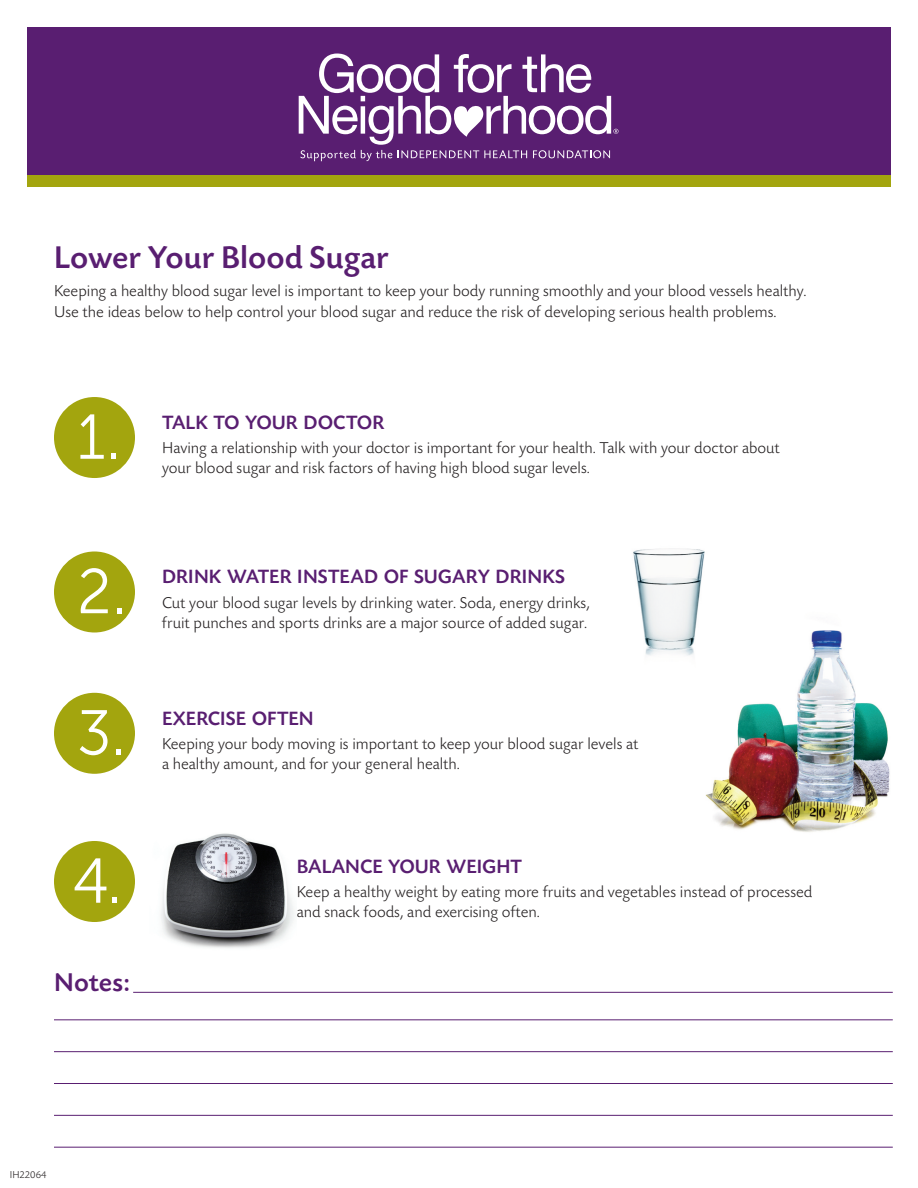
<style>
.page{position:relative;width:918px;height:1188px;background:#fff}
.page>*{position:absolute;margin:0;border:0;box-sizing:border-box;transform-origin:0 0}
.t1{font:63.15px "Museo Sans 300";color:#fff}
.t2{font:500 33px "Today BEF";color:#591e71}
.t3{font:500 27px "Today BEF";letter-spacing:.005em;color:#591e71}
.t4{font:500 20.25px "Today BEF";color:#591e71}
.t5{font:300 16.5px/19.8px "Today BEF";color:#231f20}
.t6{font:300 10.5px "Today BEF";color:#231f20}
</style>
<div class="page">
<img style="left:705px;top:630px;width:185px;height:202px">
<div style="left:27px;top:27px;width:864px;height:160px;background:#591e71"></div>
<div style="left:27px;top:175px;width:864px;height:12px;background:#a3a50e"></div>
<div style="left:54px;top:397px;width:81px;height:81px;background:#a3a50e;border-radius:50%"></div>
<div style="left:54px;top:552px;width:81px;height:81px;background:#a3a50e;border-radius:50%"></div>
<div style="left:593px;top:538px;width:133px;height:166px;background:#fff"></div>
<img style="left:633px;top:548px;width:72px;height:108px">
<div style="left:54px;top:693px;width:81px;height:81px;background:#a3a50e;border-radius:50%"></div>
<div style="left:54px;top:841px;width:81px;height:81px;background:#a3a50e;border-radius:50%"></div>
<hr style="left:54px;top:1019px;width:839px;height:1px;background:#591e71">
<hr style="left:133px;top:992px;width:760px;height:1px;background:#591e71">
<hr style="left:54px;top:1051px;width:839px;height:1px;background:#591e71">
<hr style="left:54px;top:1083px;width:839px;height:1px;background:#591e71">
<hr style="left:54px;top:1115px;width:839px;height:1px;background:#591e71">
<hr style="left:54px;top:1147px;width:839px;height:1px;background:#591e71">
<img style="left:161px;top:833px;width:133px;height:115px">
<svg style="left:299px;top:54px;width:319px;height:107px"></svg>
<h2 class="t2" style="left:54px;top:245px;width:336px">Lower Your Blood Sugar</h2>
<p class="t5" style="left:54px;top:281px;width:754px;line-height:21px">Keeping a healthy blood sugar level is important to keep your body running smoothly and your blood vessels healthy.<br>Use the ideas below to help control your blood sugar and reduce the risk of developing serious health problems.</p>
<h1 class="t1" style="left:77px;top:400px;width:45px">1.</h1>
<p class="t4" style="left:162px;top:415px;width:224px">TALK TO YOUR DOCTOR</p>
<p class="t5" style="left:162px;top:440px;width:619px">Having a relationship with your doctor is important for your health. Talk with your doctor about your blood sugar and risk factors of having high blood sugar levels.</p>
<h1 class="t1" style="left:77px;top:555px;width:51px">2.</h1>
<p class="t4" style="left:162px;top:569px;width:405px">DRINK WATER INSTEAD OF SUGARY DRINKS</p>
<p class="t5" style="left:162px;top:594px;width:429px">Cut your blood sugar levels by drinking water. Soda, energy drinks, fruit punches and sports drinks are a major source of added sugar.</p>
<h1 class="t1" style="left:77px;top:696px;width:50px">3.</h1>
<p class="t4" style="left:162px;top:710px;width:153px">EXERCISE OFTEN</p>
<p class="t5" style="left:162px;top:735px;width:478px">Keeping your body moving is important to keep your blood sugar levels at a healthy amount, and for your general health.</p>
<h1 class="t1" style="left:73px;top:844px;width:51px">4.</h1>
<p class="t4" style="left:297px;top:859px;width:227px">BALANCE YOUR WEIGHT</p>
<p class="t5" style="left:297px;top:884px;width:517px">Keep a healthy weight by eating more fruits and vegetables instead of processed and snack foods, and exercising often.</p>
<h3 class="t3" style="left:54px;top:972px;width:77px">Notes:</h3>
<p class="t6" style="left:10px;top:1171px;width:38px">IH22064</p>
</div>
